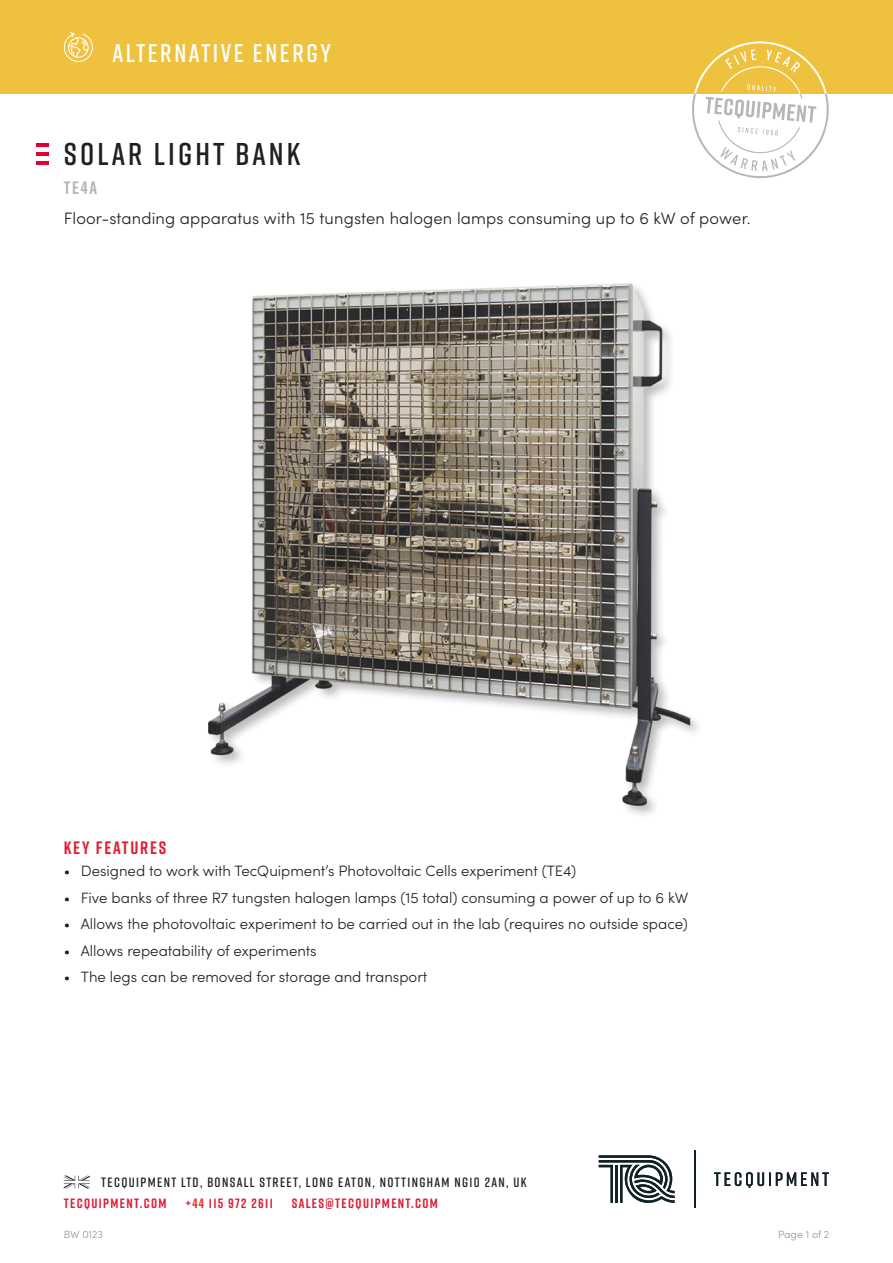
<style>
.page{position:relative;width:893px;height:1263px;background:#fff}
.page>*{position:absolute;margin:0;border:0;box-sizing:border-box;transform-origin:0 0}
.Product_name{font:600 31.5px "Rift";letter-spacing:.1em;color:#231f20}
.t1{font:600 25.5px "Rift";letter-spacing:.1em;color:#fff}
.Main_heading{font:700 18px "Rift";letter-spacing:.1em;color:#df1f33}
.t2{font:700 18px "Rift";color:#b4b8b4}
.Product_description{font:300 16.5px "Sofia Pro";letter-spacing:.01em;color:#231f20}
.Large_bullet_points{font:300 15px "Sofia Pro";color:#231f20}
.t3{font:600 13.5px "Rift";letter-spacing:.1em;color:#231f20}
.t4{font:700 13.5px "Rift";letter-spacing:.1em;color:#df1f33}
.t5{font:300 10.5px "Sofia Pro";color:#939598}
.s1{color:#ee2d28}
</style>
<div class="page">
<svg style="left:599px;top:1155px;width:76px;height:48px"></svg>
<svg style="left:714px;top:1172px;width:115px;height:16px"></svg>
<hr style="left:694px;top:1150px;width:1px;height:58px;background:#112226">
<svg style="left:64px;top:1175px;width:26px;height:13px"></svg>
<img style="left:208px;top:283px;width:483px;height:529px">
<div style="left:0;top:0;width:893px;height:94px;background:#eec13f"></div>
<svg style="left:64px;top:32px;width:29px;height:30px"></svg>
<svg style="left:692px;top:41px;width:137px;height:137px"></svg>
<svg style="left:36px;top:143px;width:13px;height:3px"></svg>
<svg style="left:36px;top:152px;width:13px;height:3px"></svg>
<hr style="left:36px;top:161px;width:13px;height:4px;background:#dd0330">
<p class="t1" style="left:113px;top:35px;width:220px">ALTERNATIVE ENERGY</p>
<p class="Product_name" style="left:64px;top:131px;width:238px">SOLAR LIGHT BANK</p>
<p class="t2" style="left:64px;top:175px;width:35px">TE4A</p>
<p class="Product_description" style="left:64px;top:206px;width:688px">Floor-standing apparatus with 15 tungsten halogen lamps consuming up to 6 kW of power.</p>
<p class="Main_heading" style="left:64px;top:835px;width:104px">KEY FEATURES</p>
<p class="Large_bullet_points" style="left:64px;top:860px;width:514px">• Designed to work with TecQuipment’s Photovoltaic Cells experiment (TE4)</p>
<p class="Large_bullet_points" style="left:64px;top:886px;width:626px">• Five banks of three R7 tungsten halogen lamps (15 total) consuming a power of up to 6 kW</p>
<p class="Large_bullet_points" style="left:64px;top:913px;width:625px">• Allows the photovoltaic experiment to be carried out in the lab (requires no outside space)</p>
<p class="Large_bullet_points" style="left:64px;top:939px;width:254px">• Allows repeatability of experiments</p>
<p class="Large_bullet_points" style="left:64px;top:966px;width:365px">• The legs can be removed for storage and transport</p>
<p class="t3" style="left:101px;top:1172px;width:427px">TECQUIPMENT LTD, BONSALL STREET, LONG EATON, NOTTINGHAM NG10 2AN, UK</p>
<p class="t4" style="left:64px;top:1193px;width:104px">TECQUIPMENT.COM</p>
<p class="t4" style="left:185px;top:1193px;width:89px">+<span class="s1">44</span> 115 972 2611</p>
<p class="t4" style="left:292px;top:1193px;width:148px">SALES@TECQUIPMENT.COM</p>
<p class="t5" style="left:64px;top:1227px;width:41px">BW 0123</p>
<p class="t5" style="left:778px;top:1227px;width:53px">Page 1 of 2</p>
</div>
